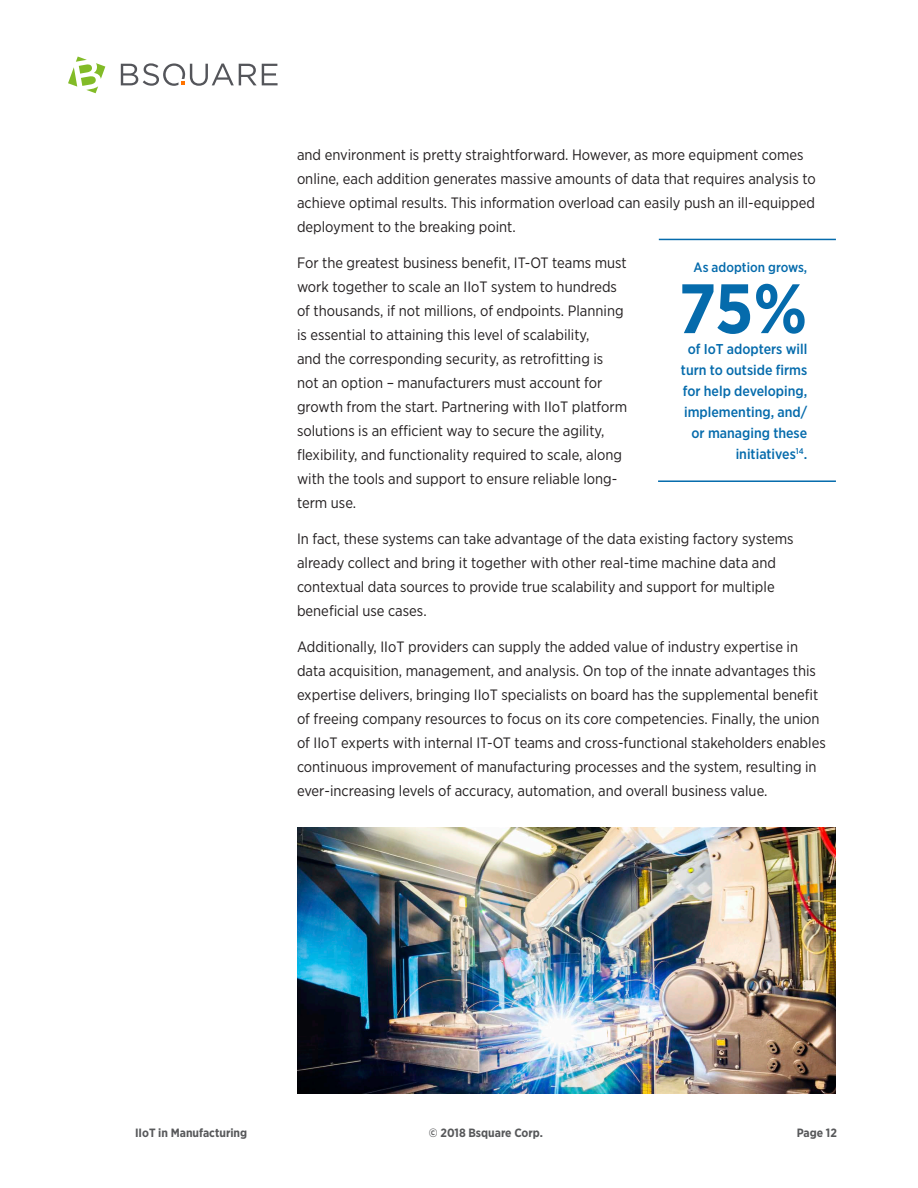
<style>
.page{position:relative;width:918px;height:1188px;background:#fff}
.page>*{position:absolute;margin:0;border:0;box-sizing:border-box;transform-origin:0 0}
.Bullet_List{font:700 69.75px "Gotham Narrow";color:#056bac}
.t1{font:15px/24px "Gotham Narrow";color:#231f20}
.Bullet_List-2{font:500 14.25px/21px "Gotham Narrow";color:#056bac;text-align:right}
.Bullet_List-3{font:500 13.5px "Gotham Narrow";color:#056bac}
.t2{font:700 12px "Gotham Narrow";color:#57585a}
</style>
<div class="page">
<svg style="left:121px;top:63px;width:157px;height:23px"></svg>
<svg style="left:68px;top:57px;width:37px;height:36px"></svg>
<hr style="left:659px;top:239px;width:177px;height:1px;background:#056bac">
<hr style="left:658px;top:480px;width:178px;height:2px;background:#056bac">
<img style="left:297px;top:827px;width:539px;height:266px">
<p class="t1" style="left:297px;top:143px;width:520px">and environment is pretty straightforward. However, as more equipment comes online, each addition generates massive amounts of data that requires analysis to achieve optimal results. This information overload can easily push an ill-equipped deployment to the breaking point.</p>
<p class="t1" style="left:297px;top:251px;width:332px">For the greatest business benefit, IT-OT teams must work together to scale an IIoT system to hundreds of thousands, if not millions, of endpoints. Planning is essential to attaining this level of scalability,<br>and the corresponding security, as retrofitting is not an option – manufacturers must account for growth from the start. Partnering with IIoT platform solutions is an efficient way to secure the agility, flexibility, and functionality required to scale, along with the tools and support to ensure reliable long&shy;term use.</p>
<p class="t1" style="left:297px;top:527px;width:498px">In fact, these systems can take advantage of the data existing factory systems already collect and bring it together with other real-time machine data and contextual data sources to provide true scalability and support for multiple beneficial use cases.</p>
<p class="t1" style="left:297px;top:635px;width:530px">Additionally, IIoT providers can supply the added value of industry expertise in data acquisition, management, and analysis. On top of the innate advantages this expertise delivers, bringing IIoT specialists on board has the supplemental benefit of freeing company resources to focus on its core competencies. Finally, the union of IIoT experts with internal IT-OT teams and cross-functional stakeholders enables continuous improvement of manufacturing processes and the system, resulting in ever-increasing levels of accuracy, automation, and overall business value.</p>
<p class="Bullet_List-3" style="left:694px;top:258px;width:115px">As adoption grows,</p>
<p class="Bullet_List" style="left:679px;top:264px;width:130px">75%</p>
<p class="Bullet_List-2" style="left:681px;top:338px;width:128px">of IoT adopters will turn to outside firms for help developing, implementing, and/ or managing these initiatives<sup>14</sup>.</p>
<p class="t2" style="left:135px;top:1125px;width:114px">IIoT in Manufacturing</p>
<p class="t2" style="left:429px;top:1125px;width:116px">© 2018 Bsquare Corp.</p>
<p class="t2" style="left:797px;top:1125px;width:42px">Page 12</p>
</div>
